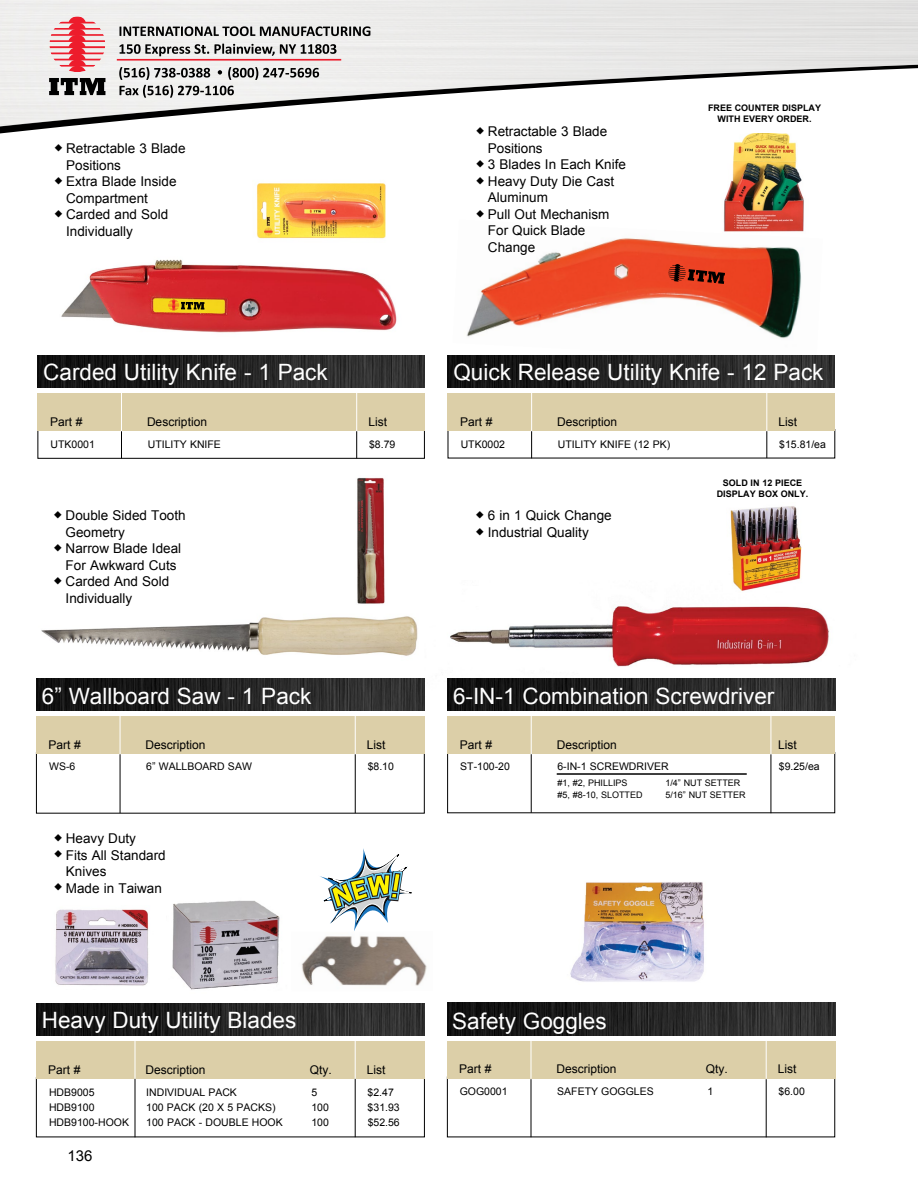
<style>
.page{position:relative;width:918px;height:1188px;background:#fff}
.page>*{position:absolute;margin:0;border:0;box-sizing:border-box;transform-origin:0 0}
.t1{font:22.5px "Arial";color:#fff}
.t2{font:15px "Arial";color:#000}
.t3{font:13.5px/16.5px "Arial";color:#000}
.t4{font:12px "Arial";color:#000}
.t5{font:10.5px "Arial";color:#000}
.t6{font:700 9px/10.8px "Arial";color:#000;text-align:center}
.t7{font:9px "Arial";color:#000}
</style>
<div class="page">
<img style="left:447px;top:1003px;width:388px;height:32px">
<img style="left:723px;top:161px;width:81px;height:59px">
<img style="left:466px;top:220px;width:338px;height:119px">
<img style="left:450px;top:606px;width:386px;height:90px">
<img style="left:570px;top:882px;width:134px;height:100px">
<img style="left:55px;top:909px;width:94px;height:77px">
<img style="left:172px;top:900px;width:108px;height:90px">
<img style="left:257px;top:183px;width:129px;height:56px">
<div style="left:38px;top:429px;width:387px;height:30px;border:1px solid #000"></div>
<div style="left:447px;top:716px;width:388px;height:38px;background:#dccfa8"></div>
<div style="left:38px;top:394px;width:387px;height:37px;background:#dccfa8"></div>
<div style="left:36px;top:1042px;width:389px;height:37px;background:#dccfa8"></div>
<div style="left:447px;top:1041px;width:388px;height:38px;background:#dccfa8"></div>
<div style="left:448px;top:393px;width:387px;height:38px;background:#dccfa8"></div>
<div style="left:36px;top:716px;width:389px;height:38px;background:#dccfa8"></div>
<hr style="left:531px;top:716px;width:1px;height:38px;background:#fff">
<hr style="left:121px;top:393px;width:1px;height:38px;background:#fff">
<hr style="left:135px;top:1041px;width:1px;height:38px;background:#fff">
<hr style="left:531px;top:1040px;width:1px;height:39px;background:#fff">
<hr style="left:531px;top:393px;width:1px;height:38px;background:#fff">
<hr style="left:120px;top:716px;width:1px;height:38px;background:#fff">
<hr style="left:771px;top:715px;width:1px;height:39px;background:#fff">
<hr style="left:356px;top:393px;width:1px;height:38px;background:#fff">
<hr style="left:355px;top:1041px;width:1px;height:38px;background:#fff">
<hr style="left:766px;top:1040px;width:1px;height:39px;background:#fff">
<hr style="left:766px;top:392px;width:1px;height:39px;background:#fff">
<hr style="left:355px;top:715px;width:1px;height:39px;background:#fff">
<hr style="left:557px;top:773px;width:190px;height:2px;background:#000">
<hr style="left:531px;top:754px;width:1px;height:59px;background:#000">
<svg style="left:121px;top:431px;width:1px;height:27px"></svg>
<hr style="left:135px;top:1079px;width:1px;height:58px;background:#000">
<hr style="left:531px;top:1079px;width:1px;height:58px;background:#000">
<svg style="left:531px;top:431px;width:1px;height:27px"></svg>
<hr style="left:120px;top:754px;width:1px;height:59px;background:#000">
<hr style="left:771px;top:754px;width:1px;height:59px;background:#000">
<svg style="left:356px;top:431px;width:1px;height:27px"></svg>
<hr style="left:355px;top:1079px;width:1px;height:58px;background:#000">
<hr style="left:766px;top:1079px;width:1px;height:58px;background:#000">
<svg style="left:766px;top:431px;width:1px;height:27px"></svg>
<hr style="left:355px;top:754px;width:1px;height:59px;background:#000">
<img style="left:447px;top:678px;width:388px;height:33px">
<img style="left:38px;top:356px;width:387px;height:32px">
<img style="left:36px;top:1004px;width:389px;height:32px">
<img style="left:448px;top:355px;width:387px;height:33px">
<img style="left:36px;top:678px;width:389px;height:33px">
<img style="left:730px;top:506px;width:72px;height:86px">
<img style="left:61px;top:259px;width:336px;height:74px">
<svg style="left:168px;top:299px;width:36px;height:12px"></svg>
<svg style="left:668px;top:264px;width:57px;height:20px"></svg>
<img style="left:41px;top:616px;width:377px;height:40px">
<img style="left:357px;top:477px;width:28px;height:127px">
<img style="left:301px;top:936px;width:126px;height:50px">
<svg style="left:0;top:0;width:918px;height:161px"></svg>
<svg style="left:49px;top:78px;width:56px;height:17px"></svg>
<svg style="left:49px;top:16px;width:56px;height:56px"></svg>
<hr style="left:117px;top:59px;width:224px;height:2px;background:#ed1c2c">
<svg style="left:120px;top:26px;width:250px;height:10px;background:#878786"></svg>
<svg style="left:120px;top:44px;width:89px;height:12px"></svg>
<svg style="left:215px;top:44px;width:122px;height:12px"></svg>
<svg style="left:119px;top:67px;width:200px;height:31px"></svg>
<svg style="left:320px;top:848px;width:92px;height:83px"></svg>
<p class="t6" style="left:708px;top:103px;width:115px">FREE COUNTER DISPLAY<br>WITH EVERY ORDER.</p>
<p class="t3" style="left:66px;top:141px;width:121px;text-indent:-12px">◆ Retractable 3 Blade<br>Positions</p>
<p class="t3" style="left:66px;top:174px;width:112px;text-indent:-12px">◆ Extra Blade Inside<br>Compartment</p>
<p class="t3" style="left:66px;top:207px;width:104px;text-indent:-12px">◆ Carded and Sold<br>Individually</p>
<p class="t3" style="left:488px;top:123px;width:121px;text-indent:-12px">◆ Retractable 3 Blade<br>Positions</p>
<p class="t3" style="left:476px;top:156px;width:152px">◆ 3 Blades In Each Knife</p>
<p class="t3" style="left:488px;top:173px;width:128px;text-indent:-12px">◆ Heavy Duty Die Cast<br>Aluminum</p>
<p class="t3" style="left:488px;top:206px;width:123px;text-indent:-12px">◆ Pull Out Mechanism<br>For Quick Blade<br>Change</p>
<h1 class="t1" style="left:43px;top:357px;width:286px">Carded Utility Knife - 1 Pack</h1>
<h1 class="t1" style="left:453px;top:357px;width:372px">Quick Release Utility Knife - 12 Pack</h1>
<p class="t4" style="left:50px;top:414px;width:34px">Part #</p>
<p class="t4" style="left:147px;top:414px;width:62px">Description</p>
<p class="t4" style="left:368px;top:414px;width:20px">List</p>
<p class="t4" style="left:460px;top:414px;width:34px">Part #</p>
<p class="t4" style="left:557px;top:414px;width:62px">Description</p>
<p class="t4" style="left:779px;top:414px;width:20px">List</p>
<p class="t5" style="left:51px;top:437px;width:46px">UTK0001</p>
<p class="t5" style="left:148px;top:437px;width:75px">UTILITY KNIFE</p>
<p class="t5" style="left:369px;top:437px;width:28px">$8.79</p>
<p class="t5" style="left:461px;top:437px;width:46px">UTK0002</p>
<p class="t5" style="left:558px;top:437px;width:114px">UTILITY KNIFE (12 PK)</p>
<p class="t5" style="left:779px;top:437px;width:48px">$15.81/ea</p>
<p class="t6" style="left:717px;top:478px;width:93px">SOLD IN 12 PIECE<br>DISPLAY BOX ONLY.</p>
<p class="t3" style="left:66px;top:507px;width:122px;text-indent:-12px">◆ Double Sided Tooth<br>Geometry</p>
<p class="t3" style="left:53px;top:540px;width:129px;text-align:center">◆ Narrow Blade Ideal<br>For Awkward Cuts</p>
<p class="t3" style="left:66px;top:573px;width:105px;text-indent:-12px">◆ Carded And Sold<br>Individually</p>
<p class="t3" style="left:476px;top:507px;width:138px">◆ 6 in 1 Quick Change</p>
<p class="t3" style="left:476px;top:524px;width:115px">◆ Industrial Quality</p>
<h1 class="t1" style="left:42px;top:682px;width:271px">6” Wallboard Saw - 1 Pack</h1>
<h1 class="t1" style="left:453px;top:682px;width:323px">6-IN-1 Combination Screwdriver</h1>
<p class="t4" style="left:49px;top:737px;width:34px">Part #</p>
<p class="t4" style="left:146px;top:737px;width:62px">Description</p>
<p class="t4" style="left:367px;top:737px;width:20px">List</p>
<p class="t4" style="left:460px;top:737px;width:34px">Part #</p>
<p class="t4" style="left:557px;top:737px;width:62px">Description</p>
<p class="t4" style="left:778px;top:737px;width:20px">List</p>
<p class="t5" style="left:49px;top:760px;width:28px">WS-6</p>
<p class="t5" style="left:146px;top:760px;width:107px">6” WALLBOARD SAW</p>
<p class="t5" style="left:368px;top:760px;width:28px">$8.10</p>
<p class="t5" style="left:460px;top:760px;width:51px">ST-100-20</p>
<p class="t5" style="left:557px;top:760px;width:113px">6-IN-1 SCREWDRIVER</p>
<p class="t5" style="left:779px;top:760px;width:42px">$9.25/ea</p>
<p class="t7" style="left:557px;top:777px;width:72px">#1, #2, PHILLIPS</p>
<p class="t7" style="left:665px;top:777px;width:77px">1/4” NUT SETTER</p>
<p class="t7" style="left:557px;top:789px;width:87px">#5, #8-10, SLOTTED</p>
<p class="t7" style="left:665px;top:789px;width:82px">5/16” NUT SETTER</p>
<p class="t3" style="left:54px;top:830px;width:84px">◆ Heavy Duty</p>
<p class="t3" style="left:66px;top:847px;width:101px;text-indent:-12px">◆ Fits All Standard<br>Knives</p>
<p class="t3" style="left:54px;top:880px;width:110px">◆ Made in Taiwan</p>
<h1 class="t1" style="left:42px;top:1005px;width:256px">Heavy Duty Utility Blades</h1>
<h1 class="t1" style="left:452px;top:1006px;width:156px">Safety Goggles</h1>
<p class="t4" style="left:48px;top:1062px;width:34px">Part #</p>
<p class="t4" style="left:146px;top:1062px;width:62px">Description</p>
<p class="t4" style="left:310px;top:1062px;width:24px">Qty.</p>
<p class="t4" style="left:367px;top:1062px;width:20px">List</p>
<p class="t4" style="left:459px;top:1061px;width:34px">Part #</p>
<p class="t4" style="left:556px;top:1061px;width:62px">Description</p>
<p class="t4" style="left:706px;top:1061px;width:24px">Qty.</p>
<p class="t4" style="left:778px;top:1061px;width:20px">List</p>
<p class="t5" style="left:49px;top:1085px;width:47px">HDB9005</p>
<p class="t5" style="left:146px;top:1085px;width:92px">INDIVIDUAL PACK</p>
<p class="t5" style="left:311px;top:1085px;width:7px">5</p>
<p class="t5" style="left:368px;top:1085px;width:28px">$2.47</p>
<p class="t5" style="left:49px;top:1100px;width:47px">HDB9100</p>
<p class="t5" style="left:146px;top:1100px;width:131px">100 PACK (20 X 5 PACKS)</p>
<p class="t5" style="left:311px;top:1100px;width:19px">100</p>
<p class="t5" style="left:368px;top:1100px;width:34px">$31.93</p>
<p class="t5" style="left:49px;top:1115px;width:81px">HDB9100-HOOK</p>
<p class="t5" style="left:146px;top:1115px;width:138px">100 PACK - DOUBLE HOOK</p>
<p class="t5" style="left:311px;top:1115px;width:19px">100</p>
<p class="t5" style="left:368px;top:1115px;width:34px">$52.56</p>
<p class="t2" style="left:68px;top:1146px;width:27px">136</p>
<p class="t5" style="left:460px;top:1085px;width:49px">GOG0001</p>
<p class="t5" style="left:557px;top:1085px;width:98px">SAFETY GOGGLES</p>
<p class="t5" style="left:707px;top:1085px;width:7px">1</p>
<p class="t5" style="left:779px;top:1085px;width:28px">$6.00</p>
</div>
